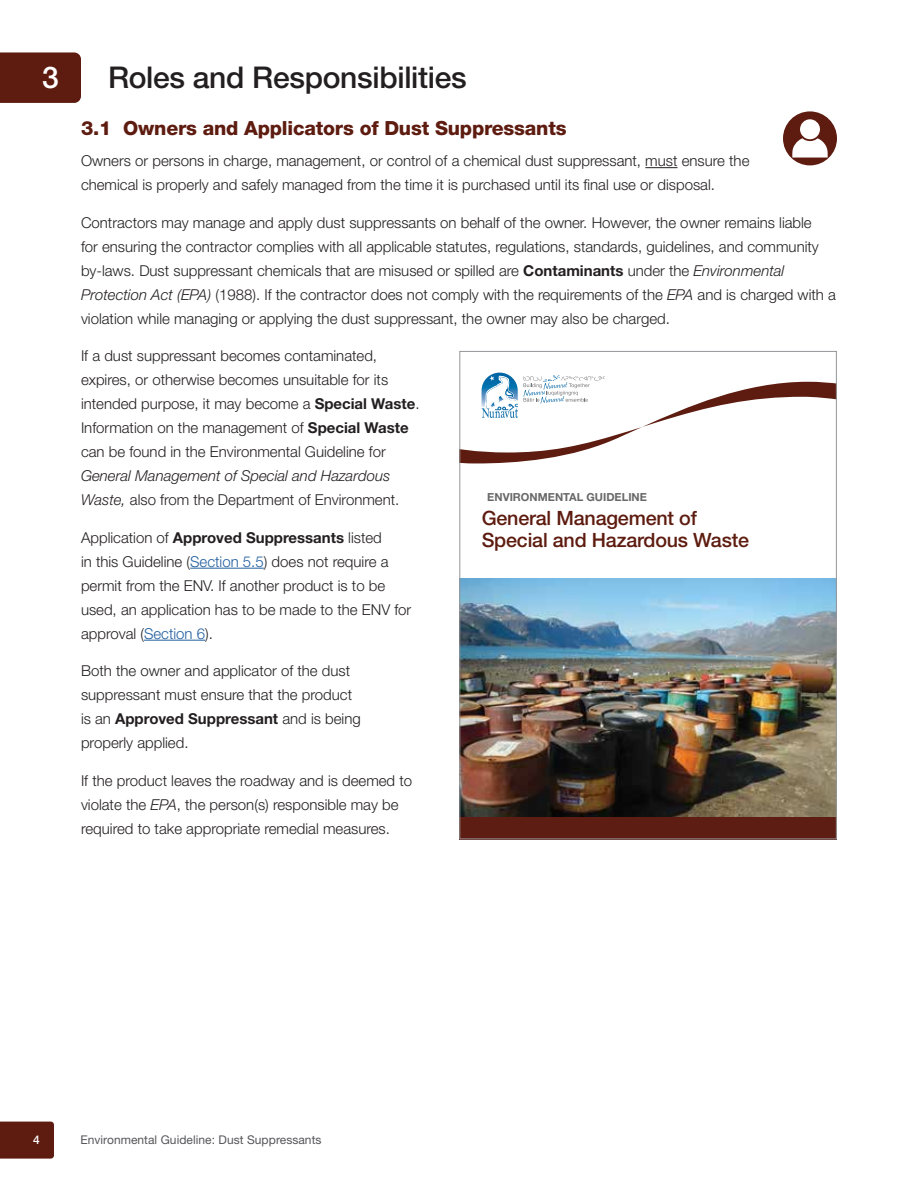
<style>
.page{position:relative;width:918px;height:1188px;background:#fff}
.page>*{position:absolute;margin:0;border:0;box-sizing:border-box;transform-origin:0 0}
.t1{font:500 30px "Helvetica Neue LT Std";letter-spacing:-.01em;color:#231f20}
.t2{font:500 30px "Helvetica Neue LT Std";color:#fff}
.t3{font:500 19.65px/22.2px "Helvetica Neue LT Std";letter-spacing:-.01em;color:#5e1c10}
.t4{font:800 19.5px "Helvetica Neue LT Std";letter-spacing:-.01em;color:#5e1c10}
.t5{font:300 15px/24px "Helvetica Neue LT Std";color:#231f20}
.t6{font:italic 300 15px/24px "Helvetica Neue LT Std";color:#231f20}
.t7{font:12px "Helvetica Neue LT Std";letter-spacing:.005em;color:#555659}
.t8{font:500 12px "Helvetica Neue LT Std";color:#fff}
.t9{font:700 11.1px "Helvetica Neue LT Std";color:#696869}
.s1{font-weight:700}
.s2{font-style:italic}
.s3{font-style:normal}
.s4{color:#215e9e}
</style>
<div class="page">
<div style="left:0;top:1122px;width:54px;height:37px;background:#5e1c10"></div>
<hr style="left:645px;top:167px;width:33px;height:1px;background:#231f20">
<hr style="left:190px;top:568px;width:74px;height:1px;background:#215e9e">
<hr style="left:144px;top:640px;width:61px;height:1px;background:#215e9e">
<div style="left:783px;top:111px;width:54px;height:54px;background:#5e1c10;border-radius:50%"></div>
<svg style="left:792px;top:138px;width:36px;height:20px"></svg>
<div style="left:800px;top:119px;width:20px;height:20px;background:#fff;border-radius:50%"></div>
<div style="left:0;top:52px;width:81px;height:51px;background:#5e1c10"></div>
<img style="left:462px;top:579px;width:373px;height:238px">
<div style="left:460px;top:817px;width:377px;height:22px;background:#5e1d12"></div>
<svg style="left:462px;top:372px;width:373px;height:91px"></svg>
<h1 class="t2" style="left:42px;top:60px;width:18px">3</h1>
<h1 class="t1" style="left:108px;top:60px;width:360px">Roles and Responsibilities</h1>
<h3 class="t4" style="left:81px;top:117px;width:487px">3.1 Owners and Applicators of Dust Suppressants</h3>
<p class="t5" style="left:81px;top:149px;width:670px">Owners or persons in charge, management, or control of a chemical dust suppressant, must ensure the chemical is properly and safely managed from the time it is purchased until its final use or disposal.</p>
<p class="t5" style="left:81px;top:210px;width:756px">Contractors may manage and apply dust suppressants on behalf of the owner. However, the owner remains liable<br>for ensuring the contractor complies with all applicable statutes, regulations, standards, guidelines, and community by‑laws. Dust suppressant chemicals that are misused or spilled are <span class="s1">Contaminants</span> under the <span class="s2">Environmental Protection Act (EPA)</span> (1988). If the contractor does not comply with the requirements of the <span class="s2">EPA</span> and is charged with a violation while managing or applying the dust suppressant, the owner may also be charged.</p>
<p class="t5" style="left:81px;top:344px;width:340px">If a dust suppressant becomes contaminated, expires, or otherwise becomes unsuitable for its intended purpose, it may become a <span class="s1">Special Waste</span>.<br>Information on the management of <span class="s1">Special Waste </span>can be found in the Environmental Guideline for</p>
<p class="t6" style="left:81px;top:464px;width:320px">General Management of Special and Hazardous<br>Waste, <span class="s3">also from the Department of Environment.</span></p>
<p class="t5" style="left:81px;top:525px;width:332px">Application of <span class="s1">Approved Suppressants</span> listed<br>in this Guideline (<span class="s4">Section 5.5</span>) does not require a permit from the ENV. If another product is to be used, an application has to be made to the ENV for approval (<span class="s4">Section 6</span>).</p>
<p class="t5" style="left:81px;top:659px;width:281px">Both the owner and applicator of the dust suppressant must ensure that the product is an <span class="s1">Approved Suppressant</span> and is being properly applied.</p>
<p class="t5" style="left:81px;top:768px;width:333px">If the product leaves the roadway and is deemed to violate the <span class="s2">EPA</span>, the person(s) responsible may be required to take appropriate remedial measures.</p>
<p class="t9" style="left:487px;top:490px;width:161px">ENVIRONMENTAL GUIDELINE</p>
<h2 class="t3" style="left:482px;top:507px;width:269px">General Management of<br>Special and Hazardous Waste</h2>
<p class="t8" style="left:33px;top:1133px;width:8px">4</p>
<p class="t7" style="left:80px;top:1132px;width:243px">Environmental Guideline: Dust Suppressants</p>
</div>
